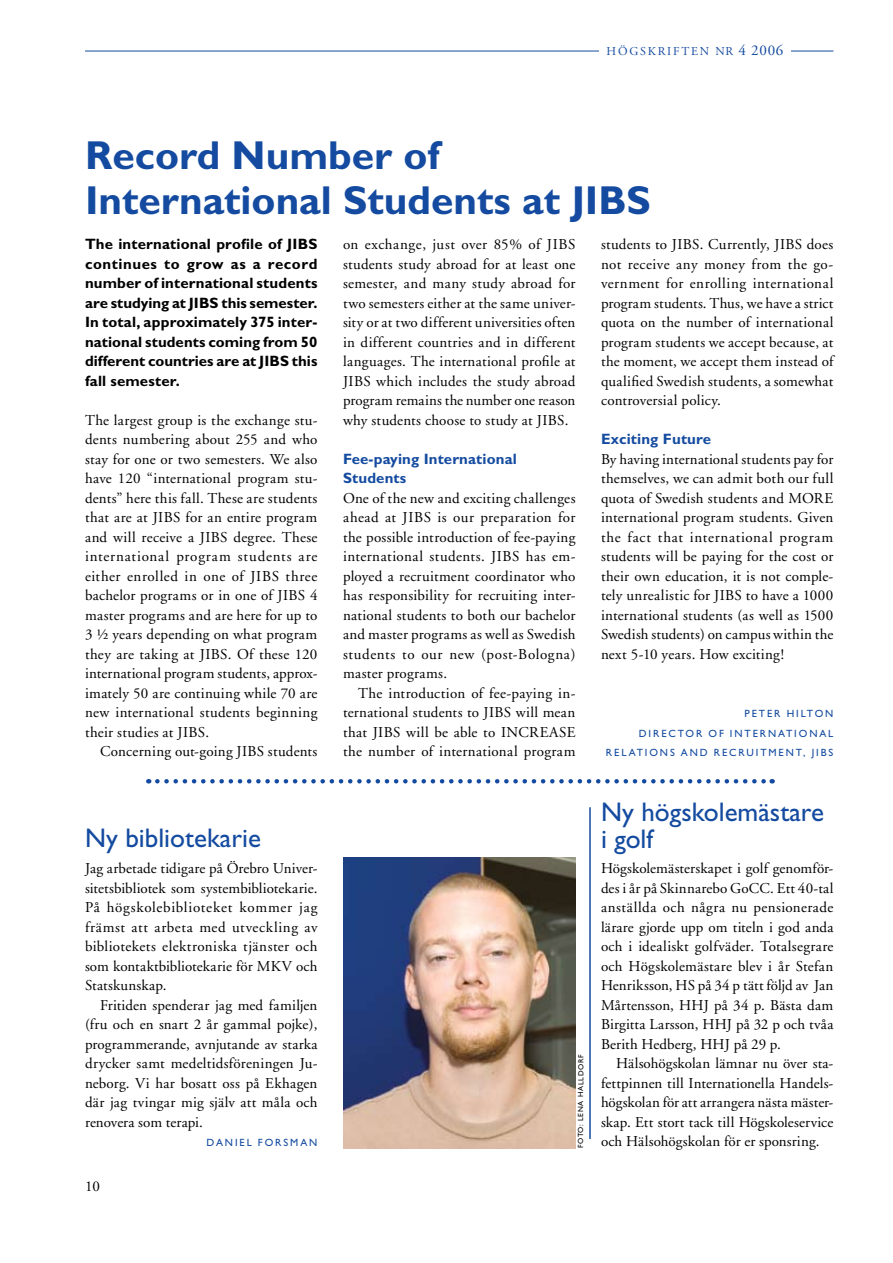
<style>
.page{position:relative;width:893px;height:1263px;background:#fff}
.page>*{position:absolute;margin:0;border:0;box-sizing:border-box;transform-origin:0 0}
.t1{font:700 40.5px/45px "Gill Sans";color:#144ba0}
.t2{font:27px/27px "Gill Sans";color:#144ba0}
.t3{font:15px/19.5px "Adobe Garamond";letter-spacing:.015em;color:#000;text-align:justify}
.t4{font:700 15px/19.5px "Gill Sans";letter-spacing:.005em;color:#000;text-align:justify}
.t5{font:700 15px/19.5px "Gill Sans";letter-spacing:.01em;color:#144ba0}
.t6{font:12px "Adobe Garamond";letter-spacing:.15em;color:#144ba0}
.t7{font:10.5px "Gill Sans";letter-spacing:.18em;color:#144ba0}
.t8{font:7.5px "Gill Sans";color:#000}
.s1{font-size:15px}
</style>
<div class="page">
<hr style="left:85px;top:51px;width:748px;height:1px;background:#144ba0">
<div style="left:599px;top:44px;width:192px;height:20px;background:#fff"></div>
<img style="left:343px;top:857px;width:232px;height:291px">
<hr style="left:589px;top:807px;width:2px;height:332px;background:#144ba0">
<svg style="left:157px;top:779px;width:616px;height:4px"></svg>
<p class="t6" style="left:607px;top:44px;width:178px">HÖGSKRIFTEN NR <span class="s1">4 2006</span></p>
<h1 class="t1" style="left:85px;top:133px;width:567px">Record Number of<br>International Students at JIBS</h1>
<p class="t3" style="left:343px;top:235px;width:234px">on exchange, just over 85 % of JIBS students study abroad for at least one semester, and many study abroad for two semesters either at the same univer&shy;sity or at two different universities often in different countries and in different languages. The international profile at JIBS which includes the study abroad program remains the number one reason why students choose to study at JIBS.</p>
<p class="t5" style="left:343px;top:449px;width:175px">Fee-paying International<br>Students</p>
<p class="t3" style="left:343px;top:488px;width:234px">One of the new and exciting challenges ahead at JIBS is our preparation for the possible introduction of fee-paying international students. JIBS has em&shy;ployed a recruitment coordinator who has responsibility for recruiting inter&shy;national students to both our bachelor and master programs as well as Swedish students to our new (post-Bologna) master programs.</p>
<p class="t3" style="left:343px;top:683px;width:234px;text-indent:15px">The introduction of fee-paying in&shy;ternational students to JIBS will mean that JIBS will be able to INCREASE the number of international program</p>
<p class="t3" style="left:601px;top:235px;width:234px">students to JIBS. Currently, JIBS does not receive any money from the go&shy;vernment for enrolling international program students. Thus, we have a strict quota on the number of international program students we accept because, at the moment, we accept them instead of qualified Swedish students, a somewhat controversial policy.</p>
<p class="t5" style="left:601px;top:429px;width:112px">Exciting Future</p>
<p class="t3" style="left:601px;top:449px;width:234px">By having international students pay for themselves, we can admit both our full quota of Swedish students and MORE international program students. Given the fact that international program students will be paying for the cost or their own education, it is not comple&shy;tely unrealistic for JIBS to have a 1000 international students (as well as 1500<br>Swedish students) on campus within the next 5-10 years. How exciting!</p>
<p class="t4" style="left:85px;top:234px;width:234px">The international profile of JIBS continues to grow as a record number of international students are studying at JIBS this semester.<br>In total, approximately 375 inter&shy;national students coming from 50 different countries are at JIBS this fall semester.</p>
<p class="t3" style="left:85px;top:410px;width:234px">The largest group is the exchange stu&shy;dents numbering about 255 and who stay for one or two semesters. We also have 120 “international program stu&shy;dents” here this fall. These are students that are at JIBS for an entire program and will receive a JIBS degree. These international program students are either enrolled in one of JIBS three bachelor programs or in one of JIBS 4 master programs and are here for up to 3 ½ years depending on what program they are taking at JIBS. Of these 120 international program students, approx&shy;imately 50 are continuing while 70 are new international students beginning their studies at JIBS.</p>
<p class="t3" style="left:100px;top:742px;width:219px">Concerning out-going JIBS students</p>
<p class="t7" style="left:744px;top:707px;width:16px">PETER</p>
<p class="t7" style="left:787px;top:707px;width:18px">HILTON</p>
<p class="t7" style="left:639px;top:727px;width:19px">DIRECTOR</p>
<p class="t7" style="left:708px;top:727px;width:9px">OF</p>
<p class="t7" style="left:730px;top:727px;width:14px">INTERNATIONAL</p>
<p class="t7" style="left:606px;top:746px;width:17px">RELATIONS</p>
<p class="t7" style="left:681px;top:746px;width:10px">AND</p>
<p class="t7" style="left:714px;top:746px;width:17px">RECRUIT</p>
<p class="t7" style="left:768px;top:746px;width:19px">MENT</p>
<p class="t7" style="left:803px;top:746px;width:32px">, JIBS</p>
<h2 class="t2" style="left:85px;top:824px;width:177px">NY BIBLIOTEKARIE</h2>
<p class="t3" style="left:85px;top:859px;width:234px">Jag arbetade tidigare på Örebro Univer&shy;sitetsbibliotek som systembibliotekarie.<br>På högskolebiblioteket kommer jag främst att arbeta med utveckling av bibliotekets elektroniska tjänster och som kontaktbibliotekarie för MKV och Statskunskap.</p>
<p class="t3" style="left:85px;top:995px;width:234px;text-indent:15px">Fritiden spenderar jag med familjen (fru och en snart 2 år gammal pojke), programmerande, avnjutande av starka drycker samt medeltidsföreningen Ju&shy;neborg. Vi har bosatt oss på Ekhagen där jag tvingar mig själv att måla och renovera som terapi.</p>
<p class="t7" style="left:207px;top:1136px;width:18px">DANIEL</p>
<p class="t7" style="left:258px;top:1136px;width:16px">FORS</p>
<p class="t7" style="left:290px;top:1136px;width:20px">MAN</p>
<p class="t3" style="left:85px;top:1177px;width:16px">10</p>
<p class="t8" style="left:576px;top:1148px;width:95px;rotate:-90deg">FOTO: LENA HALLDORF</p>
<h2 class="t2" style="left:601px;top:798px;width:224px">NY HÖGSKOLEMÄSTARE<br>I GOLF</h2>
<p class="t3" style="left:601px;top:859px;width:234px">Högskolemästerskapet i golf genomför&shy;des i år på Skinnarebo GoCC. Ett 40-tal anställda och några nu pensionerade lärare gjorde upp om titeln i god anda och i idealiskt golfväder. Totalsegrare och Högskolemästare blev i år Stefan Henriksson, HS på 34 p tätt följd av Jan Mårtensson, HHJ på 34 p. Bästa dam Birgitta Larsson, HHJ på 32 p och tvåa Berith Hedberg, HHJ på 29 p.</p>
<p class="t3" style="left:601px;top:1054px;width:234px;text-indent:15px">Hälsohögskolan lämnar nu över sta&shy;fettpinnen till Internationella Handels&shy;högskolan för att arrangera nästa mäster&shy;skap. Ett stort tack till Högskoleservice och Hälsohögskolan för er sponsring.</p>
</div>
